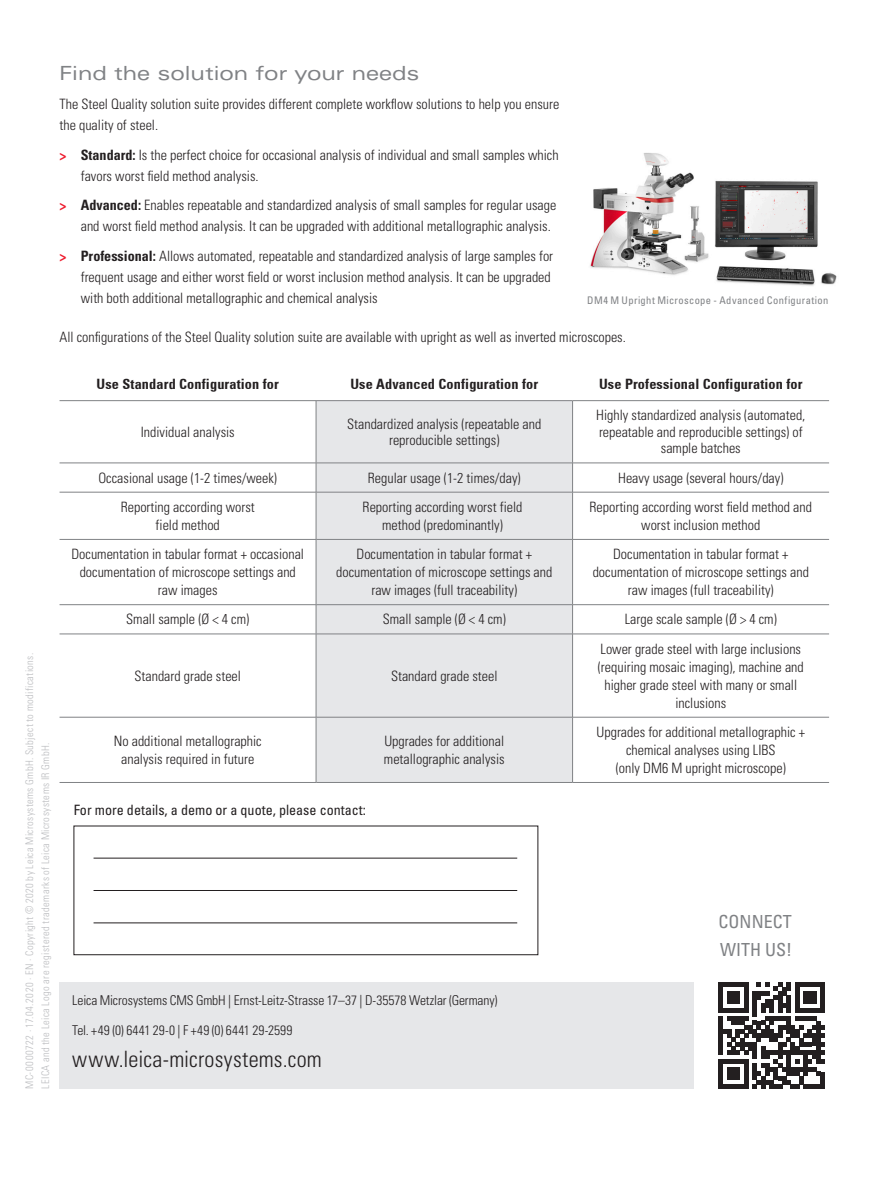
<style>
.page{position:relative;width:893px;height:1191px;background:#fff}
.page>*{position:absolute;margin:0;border:0;box-sizing:border-box;transform-origin:0 0}
.t1{font:300 condensed 22.5px "Univers LT Std";letter-spacing:.01em;color:#231f20}
.Subhead_gray{font:expanded 19.5px "Univers LT Std";color:#808285}
.t2{font:condensed 18px/27.8px "Univers LT Std";color:#808285}
.Bodycopy{font:300 condensed 14.25px/18px "Univers LT Std";color:#231f20;text-align:center}
.Bodycopy_Subhead{font:700 14.25px "Univers Cond";letter-spacing:.01em;color:#231f20}
.Bodycopy-2{font:condensed 14.25px "Univers LT Std";color:#231f20}
.Backpage_Address{font:300 condensed 13.5px "Univers LT Std";color:#231f20}
.BP_Copyright{font:300 condensed 10.5px "Univers LT Std";letter-spacing:.04em;color:#bcbdc0}
.t3{font:condensed 10.5px "Univers LT Std";letter-spacing:.035em;color:#808285}
.s1{font-family:"Univers Cond";font-weight:700;font-stretch:normal;color:#ee1b2d}
.s2{font-weight:700}
</style>
<div class="page">
<svg style="left:719px;top:982px;width:106px;height:106px"></svg>
<div style="left:60px;top:982px;width:634px;height:107px;background:#e6e7e9"></div>
<img style="left:590px;top:153px;width:247px;height:133px">
<div style="left:317px;top:401px;width:255px;height:381px;background:#e6e7e9"></div>
<hr style="left:60px;top:400px;width:256px;height:1px;background:#808285">
<hr style="left:316px;top:400px;width:257px;height:1px;background:#808285">
<hr style="left:573px;top:400px;width:256px;height:1px;background:#808285">
<hr style="left:316px;top:401px;width:1px;height:62px;background:#808285">
<hr style="left:572px;top:401px;width:1px;height:62px;background:#808285">
<hr style="left:60px;top:462px;width:256px;height:1px;background:#808285">
<svg style="left:316px;top:463px;width:1px;height:29px"></svg>
<hr style="left:572px;top:462px;width:257px;height:1px;background:#808285">
<svg style="left:572px;top:463px;width:1px;height:29px"></svg>
<hr style="left:60px;top:492px;width:256px;height:1px;background:#808285">
<hr style="left:316px;top:492px;width:1px;height:47px;background:#808285">
<hr style="left:572px;top:492px;width:257px;height:1px;background:#808285">
<hr style="left:572px;top:492px;width:1px;height:47px;background:#808285">
<hr style="left:60px;top:539px;width:256px;height:1px;background:#808285">
<hr style="left:316px;top:539px;width:1px;height:65px;background:#808285">
<hr style="left:572px;top:539px;width:257px;height:1px;background:#808285">
<hr style="left:572px;top:539px;width:1px;height:65px;background:#808285">
<hr style="left:60px;top:604px;width:256px;height:1px;background:#808285">
<svg style="left:316px;top:605px;width:1px;height:28px"></svg>
<hr style="left:572px;top:604px;width:257px;height:1px;background:#808285">
<svg style="left:572px;top:605px;width:1px;height:28px"></svg>
<hr style="left:316px;top:634px;width:1px;height:83px;background:#808285">
<hr style="left:572px;top:634px;width:1px;height:83px;background:#808285">
<hr style="left:316px;top:717px;width:1px;height:65px;background:#808285">
<hr style="left:572px;top:717px;width:1px;height:65px;background:#808285">
<hr style="left:316px;top:462px;width:256px;height:1px;background:#808285">
<hr style="left:316px;top:492px;width:256px;height:1px;background:#808285">
<hr style="left:316px;top:539px;width:256px;height:1px;background:#808285">
<hr style="left:316px;top:604px;width:256px;height:1px;background:#808285">
<hr style="left:60px;top:633px;width:256px;height:1px;background:#808285">
<hr style="left:572px;top:633px;width:257px;height:1px;background:#808285">
<hr style="left:60px;top:717px;width:256px;height:1px;background:#808285">
<hr style="left:572px;top:717px;width:257px;height:1px;background:#808285">
<hr style="left:60px;top:782px;width:256px;height:1px;background:#808285">
<hr style="left:572px;top:782px;width:257px;height:1px;background:#808285">
<hr style="left:316px;top:633px;width:256px;height:1px;background:#808285">
<hr style="left:316px;top:717px;width:256px;height:1px;background:#808285">
<hr style="left:316px;top:782px;width:256px;height:1px;background:#808285">
<div style="left:74px;top:826px;width:464px;height:129px;border:1px solid #231f20"></div>
<hr style="left:94px;top:858px;width:423px;height:1px;background:#231f20">
<hr style="left:94px;top:890px;width:423px;height:1px;background:#231f20">
<hr style="left:94px;top:922px;width:423px;height:1px;background:#231f20">
<p class="Subhead_gray" style="left:60px;top:61px;width:362px">Find the solution for your needs</p>
<p class="Bodycopy" style="left:60px;top:94px;width:501px;line-height:21px;text-align:left">The Steel Quality solution suite provides different complete workflow solutions to help you ensure the quality of steel.</p>
<p class="Bodycopy" style="left:81px;top:144px;width:479px;line-height:21px;text-align:left;text-indent:-21px"><span class="s1">&gt;</span> <span class="s2">Standard:</span> Is the perfect choice for occasional analysis of individual and small samples which favors worst field method analysis.</p>
<p class="Bodycopy" style="left:81px;top:195px;width:477px;line-height:21px;text-align:left;text-indent:-21px"><span class="s1">&gt;</span> <span class="s2">Advanced:</span> Enables repeatable and standardized analysis of small samples for regular usage and worst field method analysis. It can be upgraded with additional metallographic analysis.</p>
<p class="Bodycopy" style="left:81px;top:245px;width:474px;line-height:21px;text-align:left;text-indent:-21px"><span class="s1">&gt;</span> <span class="s2">Professional:</span> Allows automated, repeatable and standardized analysis of large samples for frequent usage and either worst field or worst inclusion method analysis. It can be upgraded with both additional metallographic and chemical analysis</p>
<p class="t3" style="left:587px;top:293px;width:243px">DM4 M Upright Microscope - Advanced Configuration</p>
<p class="Bodycopy" style="left:60px;top:328px;width:568px">All configurations of the Steel Quality solution suite are available with upright as well as inverted microscopes.</p>
<p class="BP_Copyright" style="left:23px;top:1089px;width:437px;rotate:-90deg">MC-0000722 · 17.04.2020 · EN · Copyright © 2020 by Leica Microsystems GmbH. Subject to modifications.</p>
<p class="BP_Copyright" style="left:39px;top:1089px;width:347px;rotate:-90deg">LEICA and the Leica Logo are registered trademarks of Leica Microsystems IR GmbH.</p>
<p class="Bodycopy_Subhead" style="left:97px;top:375px;width:184px">Use Standard Configuration for</p>
<p class="Bodycopy_Subhead" style="left:350px;top:375px;width:189px">Use Advanced Configuration for</p>
<p class="Bodycopy_Subhead" style="left:599px;top:375px;width:205px">Use Professional Configuration for</p>
<p class="Bodycopy" style="left:141px;top:423px;width:95px">Individual analysis</p>
<p class="Bodycopy" style="left:347px;top:415px;width:196px;line-height:16.5px">Standardized analysis (repeatable and reproducible settings)</p>
<p class="Bodycopy" style="left:596px;top:407px;width:211px;line-height:16.5px">Highly standardized analysis (automated, repeatable and reproducible settings) of sample batches</p>
<p class="Bodycopy" style="left:98px;top:469px;width:180px">Occasional usage (1-2 times/week)</p>
<p class="Bodycopy" style="left:368px;top:469px;width:154px">Regular usage (1-2 times/day)</p>
<p class="Bodycopy" style="left:618px;top:469px;width:167px">Heavy usage (several hours/day)</p>
<p class="Bodycopy" style="left:121px;top:498px;width:135px">Reporting according worst field method</p>
<p class="Bodycopy" style="left:363px;top:498px;width:161px">Reporting according worst field method (predominantly)</p>
<p class="Bodycopy" style="left:590px;top:498px;width:224px">Reporting according worst field method and worst inclusion method</p>
<p class="Bodycopy" style="left:71px;top:545px;width:234px">Documentation in tabular format + occasional documentation of microscope settings and raw images</p>
<p class="Bodycopy" style="left:336px;top:545px;width:218px">Documentation in tabular format + documentation of microscope settings and raw images (full traceability)</p>
<p class="Bodycopy" style="left:593px;top:545px;width:218px">Documentation in tabular format + documentation of microscope settings and raw images (full traceability)</p>
<p class="Bodycopy" style="left:126px;top:610px;width:125px">Small sample (Ø &lt; 4 cm)</p>
<p class="Bodycopy" style="left:383px;top:610px;width:125px">Small sample (Ø &lt; 4 cm)</p>
<p class="Bodycopy" style="left:625px;top:610px;width:153px">Large scale sample (Ø &gt; 4 cm)</p>
<p class="Bodycopy" style="left:134px;top:666px;width:108px">Standard grade steel</p>
<p class="Bodycopy" style="left:391px;top:666px;width:108px">Standard grade steel</p>
<p class="Bodycopy" style="left:598px;top:639px;width:207px">Lower grade steel with large inclusions (requiring mosaic imaging), machine and higher grade steel with many or small inclusions</p>
<p class="Bodycopy" style="left:114px;top:732px;width:150px">No additional metallographic analysis required in future</p>
<p class="Bodycopy" style="left:384px;top:732px;width:122px;text-align:left">Upgrades for additional metallographic analysis</p>
<p class="Bodycopy" style="left:597px;top:723px;width:210px">Upgrades for additional metallographic + chemical analyses using LIBS<br>(only DM6 M upright microscope)</p>
<p class="Bodycopy-2" style="left:74px;top:800px;width:294px">For more details, a demo or a quote, please contact:</p>
<p class="Backpage_Address" style="left:72px;top:992px;width:427px">Leica Microsystems CMS GmbH | Ernst-Leitz-Strasse 17–37 | D-35578 Wetzlar (Germany)</p>
<p class="Backpage_Address" style="left:72px;top:1021px;width:222px">Tel. +49 (0) 6441 29-0 | F +49 (0) 6441 29-2599</p>
<p class="t1" style="left:72px;top:1045px;width:251px">www.leica-microsystems.com</p>
<p class="t2" style="left:719px;top:907px;width:75px">CONNECT<br>WITH US!</p>
</div>
